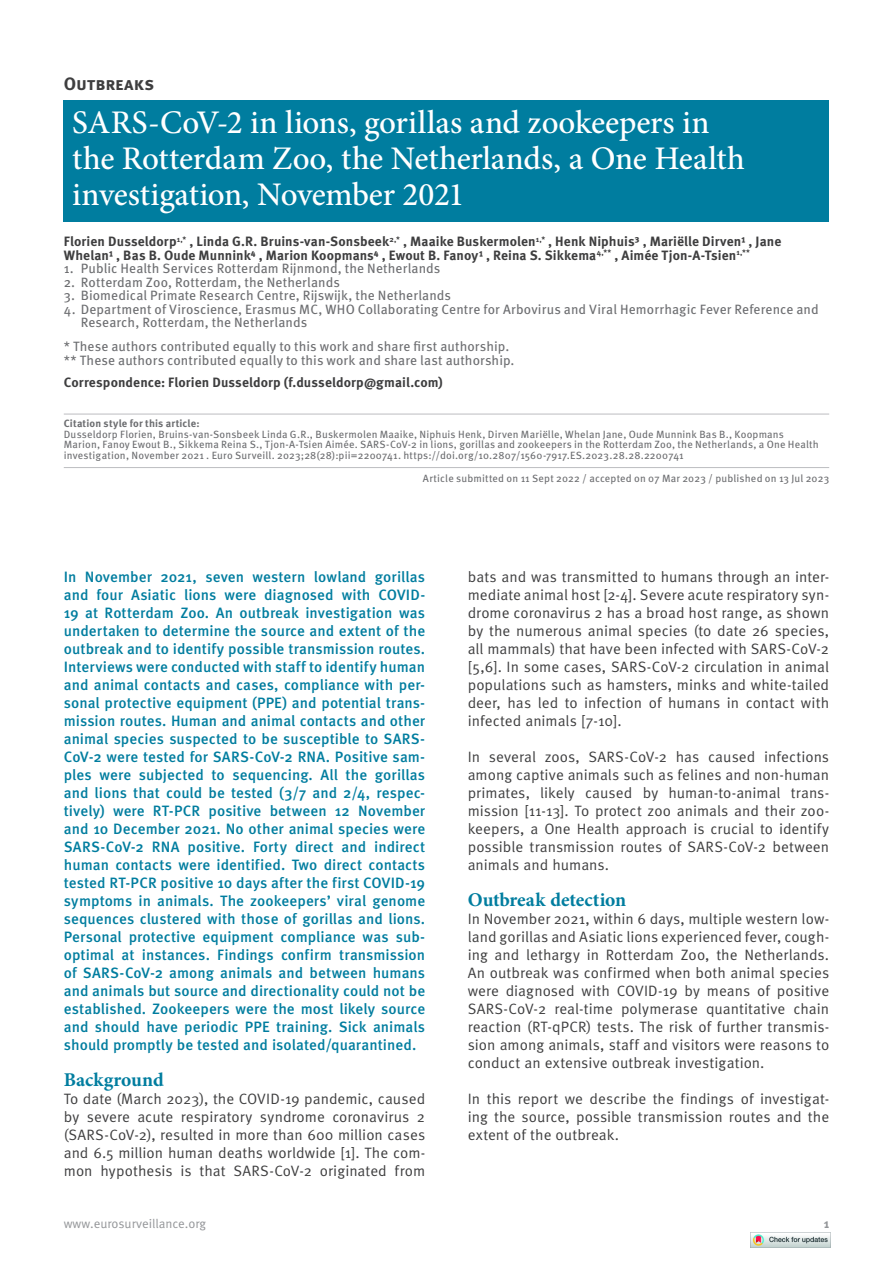
<style>
.page{position:relative;width:893px;height:1263px;background:#fff}
.page>*{position:absolute;margin:0;border:0;box-sizing:border-box;transform-origin:0 0}
.t1{font:500 33px/36px "Minion Pro";letter-spacing:-.005em;color:#fff}
.t2{font:700 19.5px "Minion Pro";letter-spacing:-.005em;color:#007d9f}
.t3{font:700 18px "Meta Pro";color:#3e3e3f}
.t4{font:15px/18px "Meta Pro";color:#3e3e3f;text-align:justify}
.t5{font:500 15px/18px "Meta Pro";letter-spacing:.005em;color:#007d9f;text-align:justify}
.t6{font:13.5px/13.5px "Meta Pro";letter-spacing:.005em;color:#6c6d70}
.t7{font:700 13.5px/13.5px "Meta Pro";letter-spacing:.005em;color:#3e3e3f}
.t8{font:12.75px "Meta Pro";color:#939598}
.t9{font:700 12.75px "Meta Pro";color:#939598}
.t10{font:10.5px/10.5px "Meta Pro";letter-spacing:.015em;color:#6c6d70}
.t11{font:700 10.5px "Meta Pro";letter-spacing:.015em;color:#6c6d70}
</style>
<div class="page">
<hr style="left:64px;top:414px;width:765px;height:1px;background:#bcbdc0">
<hr style="left:64px;top:467px;width:765px;height:1px;background:#bcbdc0">
<div style="left:64px;top:100px;width:765px;height:122px;background:#007d9f"></div>
<img style="left:750px;top:1232px;width:80px;height:16px">
<p class="t3" style="left:64px;top:72px;width:92px">Outbreaks</p>
<h1 class="t1" style="left:72px;top:104px;width:674px">SARS-CoV-2 in lions, gorillas and zookeepers in the Rotterdam Zoo, the Netherlands, a One Health investigation, November 2021</h1>
<p class="t7" style="left:64px;top:235px;width:719px">Florien Dusseldorp<sup>1,*</sup> , Linda G.R. Bruins-van-Sonsbeek<sup>2,*</sup> , Maaike Buskermolen<sup>1,*</sup> , Henk Niphuis³ , Mariëlle Dirven¹ , Jane<br>Whelan¹ , Bas B. Oude Munnink⁴ , Marion Koopmans⁴ , Ewout B. Fanoy¹ , Reina S. Sikkema<sup>4,**</sup> , Aimée Tjon-A-Tsien<sup>1,**</sup></p>
<p class="t6" style="left:64px;top:262px;width:378px">1. Public Health Services Rotterdam Rijnmond, the Netherlands</p>
<p class="t6" style="left:64px;top:276px;width:278px">2. Rotterdam Zoo, Rotterdam, the Netherlands</p>
<p class="t6" style="left:64px;top:289px;width:389px">3. Biomedical Primate Research Centre, Rijswijk, the Netherlands</p>
<p class="t6" style="left:81px;top:303px;width:739px;text-indent:-17px">4. Department of Viroscience, Erasmus MC, WHO Collaborating Centre for Arbovirus and Viral Hemorrhagic Fever Reference and<br>Research, Rotterdam, the Netherlands</p>
<p class="t6" style="left:64px;top:340px;width:452px">* These authors contributed equally to this work and share first authorship. ** These authors contributed equally to this work and share last authorship.</p>
<p class="t7" style="left:64px;top:376px;width:380px">Correspondence: Florien Dusseldorp (f.dusseldorp@gmail.com)</p>
<p class="t11" style="left:64px;top:417px;width:137px">Citation style for this article:</p>
<p class="t10" style="left:64px;top:429px;width:756px">Dusseldorp Florien, Bruins-van-Sonsbeek Linda G.R., Buskermolen Maaike, Niphuis Henk, Dirven Mariëlle, Whelan Jane, Oude Munnink Bas B., Koopmans<br>Marion, Fanoy Ewout B., Sikkema Reina S., Tjon-A-Tsien Aimée. SARS-CoV-2 in lions, gorillas and zookeepers in the Rotterdam Zoo, the Netherlands, a One Health investigation, November 2021 . Euro Surveill. 2023;28(28):pii=2200741. https://doi.org/10.2807/1560-7917.ES.2023.28.28.2200741</p>
<p class="t10" style="left:423px;top:473px;width:408px">Article submitted on 11 Sept 2022 / accepted on 07 Mar 2023 / published on 13 Jul 2023</p>
<p class="t5" style="left:64px;top:568px;width:363px">In November 2021, seven western lowland gorillas and four Asiatic lions were diagnosed with COVID-19 at Rotterdam Zoo. An outbreak investigation was undertaken to determine the source and extent of the outbreak and to identify possible transmission routes.<br>Interviews were conducted with staff to identify human and animal contacts and cases, compliance with per&shy;sonal protective equipment (PPE) and potential trans&shy;mission routes. Human and animal contacts and other animal species suspected to be susceptible to SARS-CoV-2 were tested for SARS-CoV-2 RNA. Positive sam&shy;ples were subjected to sequencing. All the gorillas and lions that could be tested (3/7 and 2/4, respec&shy;tively) were RT-PCR positive between 12 November and 10 December 2021. No other animal species were SARS-CoV-2 RNA positive. Forty direct and indirect human contacts were identified. Two direct contacts tested RT-PCR positive 10 days after the first COVID-19 symptoms in animals. The zookeepers’ viral genome sequences clustered with those of gorillas and lions.<br>Personal protective equipment compliance was sub&shy;optimal at instances. Findings confirm transmission of SARS-CoV-2 among animals and between humans and animals but source and directionality could not be established. Zookeepers were the most likely source and should have periodic PPE training. Sick animals should promptly be tested and isolated/quarantined.</p>
<h2 class="t2" style="left:64px;top:1066px;width:101px">Background</h2>
<p class="t4" style="left:64px;top:1090px;width:363px">To date (March 2023), the COVID-19 pandemic, caused by severe acute respiratory syndrome coronavirus 2 (SARS-CoV-2), resulted in more than 600 million cases and 6.5 million human deaths worldwide [1]. The com&shy;mon hypothesis is that SARS-CoV-2 originated from</p>
<p class="t4" style="left:468px;top:568px;width:363px">bats and was transmitted to humans through an inter&shy;mediate animal host [2-4]. Severe acute respiratory syn&shy;drome coronavirus 2 has a broad host range, as shown by the numerous animal species (to date 26 species, all mammals) that have been infected with SARS-CoV-2 [5,6]. In some cases, SARS-CoV-2 circulation in animal populations such as hamsters, minks and white-tailed deer, has led to infection of humans in contact with infected animals [7-10].</p>
<p class="t4" style="left:468px;top:748px;width:363px">In several zoos, SARS-CoV-2 has caused infections among captive animals such as felines and non-human primates, likely caused by human-to-animal trans&shy;mission [11-13]. To protect zoo animals and their zoo&shy;keepers, a One Health approach is crucial to identify possible transmission routes of SARS-CoV-2 between animals and humans.</p>
<h2 class="t2" style="left:468px;top:886px;width:160px">Outbreak detection</h2>
<p class="t4" style="left:468px;top:910px;width:363px">In November 2021, within 6 days, multiple western low&shy;land gorillas and Asiatic lions experienced fever, cough&shy;ing and lethargy in Rotterdam Zoo, the Netherlands.<br>An outbreak was confirmed when both animal species were diagnosed with COVID-19 by means of positive SARS-CoV-2 real-time polymerase quantitative chain reaction (RT-qPCR) tests. The risk of further transmis&shy;sion among animals, staff and visitors were reasons to conduct an extensive outbreak investigation.</p>
<p class="t4" style="left:468px;top:1090px;width:363px">In this report we describe the findings of investigat&shy;ing the source, possible transmission routes and the extent of the outbreak.</p>
<p class="t8" style="left:64px;top:1215px;width:144px">www.eurosurveillance.org</p>
<p class="t9" style="left:824px;top:1215px;width:7px">1</p>
</div>
